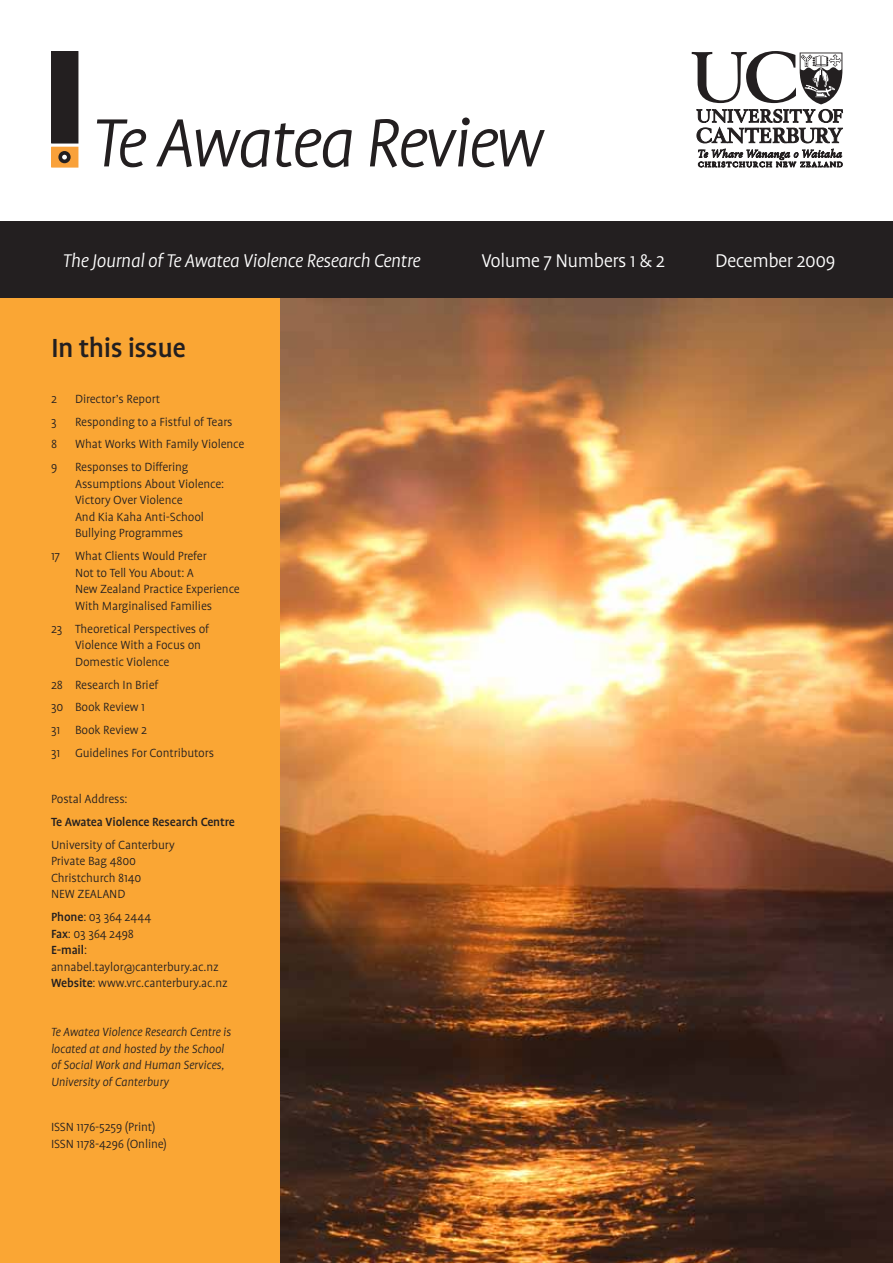
<style>
.page{position:relative;width:893px;height:1263px;background:#fff}
.page>*{position:absolute;margin:0;border:0;box-sizing:border-box;transform-origin:0 0}
.t1{font:italic 300 78px "Profile Pro";letter-spacing:-.04em;color:#231f20}
.t2{font:500 30px "Profile Pro";letter-spacing:-.02em;color:#231f20}
.t3{font:italic 300 21px "Profile Pro";letter-spacing:-.025em;color:#fff}
.t4{font:300 21px "Profile Pro";letter-spacing:-.025em;color:#fff}
.t5{font:300 13.5px/16.5px "Profile Pro";letter-spacing:-.01em;color:#231f20}
.t6{font:italic 300 13.5px/16.5px "Profile Pro";letter-spacing:-.01em;color:#231f20}
.t7{font:500 13.5px "Profile Pro";letter-spacing:-.01em;color:#231f20}
.s1{font-weight:500}
</style>
<div class="page">
<div style="left:0;top:298px;width:281px;height:965px;background:#faa634"></div>
<svg style="left:692px;top:51px;width:151px;height:116px"></svg>
<img style="left:281px;top:298px;width:612px;height:965px">
<div style="left:0;top:221px;width:893px;height:77px;background:#231f20"></div>
<div style="left:52px;top:147px;width:26px;height:20px;background:#f9a13a"></div>
<div style="left:51px;top:147px;width:27px;height:21px;border:1px solid #f9a13a"></div>
<div style="left:52px;top:52px;width:26px;height:91px;background:#231f20"></div>
<div style="left:51px;top:51px;width:27px;height:92px;border:1px solid #231f20"></div>
<div style="left:60px;top:153px;width:9px;height:8px;background:#fff;border-radius:50%"></div>
<div style="left:58px;top:151px;width:13px;height:12px;border:4px solid #231f20;border-radius:50%"></div>
<h1 class="t1" style="left:92px;top:100px;width:453px">Te Awatea Review</h1>
<h3 class="t3" style="left:63px;top:250px;width:359px">The Journal of Te Awatea Violence Research Centre</h3>
<h3 class="t4" style="left:481px;top:249px;width:185px">Volume 7 Numbers 1 &amp; 2</h3>
<h3 class="t4" style="left:715px;top:249px;width:122px">December 2009</h3>
<h2 class="t2" style="left:51px;top:331px;width:136px">In this issue</h2>
<p class="t5" style="left:51px;top:391px;width:7px">2</p>
<p class="t5" style="left:75px;top:391px;width:87px">Director’s Report</p>
<p class="t5" style="left:51px;top:414px;width:7px">3</p>
<p class="t5" style="left:75px;top:414px;width:159px">Responding to a Fistful of Tears</p>
<p class="t5" style="left:51px;top:437px;width:8px">8</p>
<p class="t5" style="left:75px;top:437px;width:171px">What Works With Family Violence</p>
<p class="t5" style="left:51px;top:460px;width:8px">9</p>
<p class="t5" style="left:75px;top:460px;width:151px">Responses to Differing<br>Assumptions About Violence:<br>Victory Over Violence<br>And Kia Kaha Anti-School<br>Bullying Programmes</p>
<p class="t5" style="left:75px;top:548px;width:166px;text-indent:-24px">17 What Clients Would Prefer<br>Not to Tell You About: A<br>New Zealand Practice Experience<br>With Marginalised Families</p>
<p class="t5" style="left:75px;top:621px;width:136px;text-indent:-24px">23 Theoretical Perspectives of<br>Violence With a Focus on<br>Domestic Violence</p>
<p class="t5" style="left:51px;top:673px;width:164px;line-height:23px">28 Research In Brief<br>30 Book Review 1<br>31 Book Review 2<br>31 Guidelines For Contributors</p>
<p class="t5" style="left:51px;top:791px;width:78px">Postal Address:</p>
<p class="t7" style="left:51px;top:814px;width:185px">Te Awatea Violence Research Centre</p>
<p class="t5" style="left:51px;top:837px;width:125px">University of Canterbury<br>Private Bag 4800<br>Christchurch 8140<br>NEW ZEALAND</p>
<p class="t5" style="left:51px;top:909px;width:178px"><span class="s1">Phone</span>: 03 364 2444<br><span class="s1">Fax</span>: 03 364 2498<br><span class="s1">E-mail</span>: annabel.taylor@canterbury.ac.nz<br><span class="s1">Website</span>: www.vrc.canterbury.ac.nz</p>
<p class="t6" style="left:51px;top:1024px;width:182px">Te Awatea Violence Research Centre is located at and hosted by the School of Social Work and Human Services, University of Canterbury</p>
<p class="t5" style="left:51px;top:1119px;width:117px">ISSN 1176-5259 (Print)<br>ISSN 1178-4296 (Online)</p>
</div>
